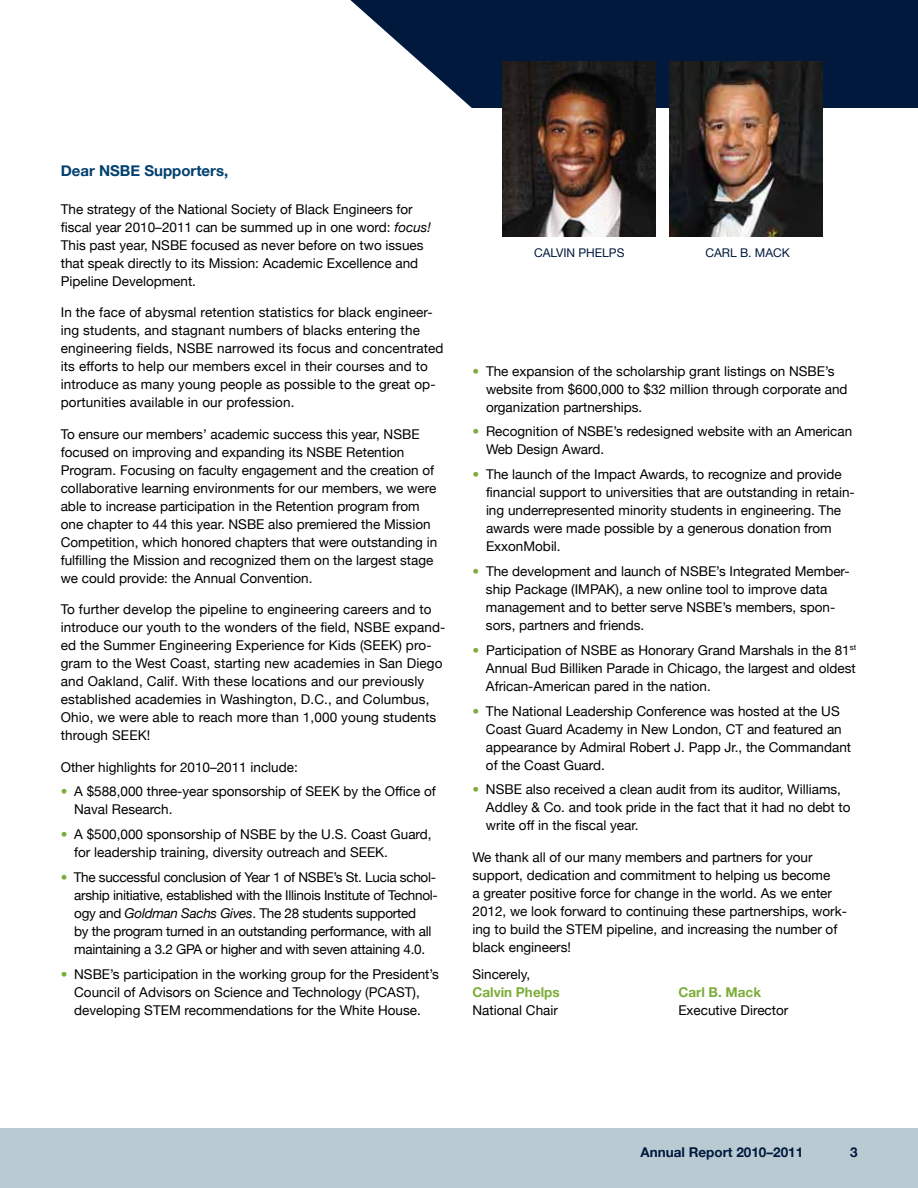
<style>
.page{position:relative;width:918px;height:1188px;background:#fff}
.page>*{position:absolute;margin:0;border:0;box-sizing:border-box;transform-origin:0 0}
.t1{font:700 15px "Helvetica Neue";color:#00406e}
.t2{font:13.5px/18px "Helvetica Neue";color:#000}
.t3{font:13.5px/18px "Helvetica Neue";letter-spacing:-.02em;color:#000}
.t4{font:700 13.5px "Helvetica Neue";color:#7cac39}
.t5{font:700 13.5px "Helvetica Neue";color:#00193d}
.t6{font:12px "Helvetica Neue";color:#00193d}
.s1{font-style:italic}
.s2{color:#7cac39}
</style>
<div class="page">
<div style="left:0;top:1128px;width:918px;height:60px;background:#bacad3"></div>
<svg style="left:350px;top:0;width:568px;height:108px;background:#233957"></svg>
<img style="left:502px;top:62px;width:153px;height:175px">
<img style="left:669px;top:62px;width:153px;height:175px">
<p class="t1" style="left:61px;top:161px;width:169px">Dear NSBE Supporters,</p>
<p class="t2" style="left:61px;top:200px;width:372px">The strategy of the National Society of Black Engineers for fiscal year 2010–2011 can be summed up in one word: <span class="s1">focus!<br></span>This past year, NSBE focused as never before on two issues that speak directly to its Mission: Academic Excellence and Pipeline Development.</p>
<p class="t2" style="left:61px;top:303px;width:384px">In the face of abysmal retention statistics for black engineer&shy;ing students, and stagnant numbers of blacks entering the engineering fields, NSBE narrowed its focus and concentrated its efforts to help our members excel in their courses and to introduce as many young people as possible to the great op&shy;portunities available in our profession.</p>
<p class="t2" style="left:61px;top:425px;width:378px">To ensure our members’ academic success this year, NSBE focused on improving and expanding its NSBE Retention Program. Focusing on faculty engagement and the creation of collaborative learning environments for our members, we were able to increase participation in the Retention program from one chapter to 44 this year. NSBE also premiered the Mission Competition, which honored chapters that were outstanding in fulfilling the Mission and recognized them on the largest stage we could provide: the Annual Convention.</p>
<p class="t2" style="left:61px;top:600px;width:386px">To further develop the pipeline to engineering careers and to introduce our youth to the wonders of the field, NSBE expand&shy;ed the Summer Engineering Experience for Kids (SEEK) pro&shy;gram to the West Coast, starting new academies in San Diego and Oakland, Calif. With these locations and our previously established academies in Washington, D.C., and Columbus, Ohio, we were able to reach more than 1,000 young students through SEEK!</p>
<p class="t2" style="left:61px;top:758px;width:239px">Other highlights for 2010–2011 include:</p>
<p class="t2" style="left:74px;top:782px;width:363px;text-indent:-14px"><span class="s2">•</span> A $588,000 three-year sponsorship of SEEK by the Office of<br>Naval Research.</p>
<p class="t2" style="left:74px;top:825px;width:359px;text-indent:-14px"><span class="s2">•</span> A $500,000 sponsorship of NSBE by the U.S. Coast Guard, for leadership training, diversity outreach and SEEK.</p>
<p class="t3" style="left:74px;top:868px;width:365px;text-indent:-14px"><span class="s2">•</span> The successful conclusion of Year 1 of NSBE’s St. Lucia schol&shy;arship initiative, established with the Illinois Institute of Technol&shy;ogy and <span class="s1">Goldman Sachs Gives</span>. The 28 students supported<br>by the program turned in an outstanding performance, with all maintaining a 3.2 GPA or higher and with seven attaining 4.0.</p>
<p class="t2" style="left:61px;top:965px;width:380px;text-align:center"><span class="s2">•</span> NSBE’s participation in the working group for the President’s<br>Council of Advisors on Science and Technology (PCAST), developing STEM recommendations for the White House.</p>
<p class="t6" style="left:534px;top:245px;width:61px">Calvin Phelps</p>
<p class="t6" style="left:705px;top:245px;width:18px">Carl</p>
<p class="t6" style="left:740px;top:245px;width:35px">B. Mack</p>
<p class="t2" style="left:486px;top:362px;width:363px;text-indent:-14px"><span class="s2">•</span> The expansion of the scholarship grant listings on NSBE’s website from $600,000 to $32 million through corporate and organization partnerships.</p>
<p class="t2" style="left:486px;top:422px;width:368px;text-indent:-14px"><span class="s2">•</span> Recognition of NSBE’s redesigned website with an American<br>Web Design Award.</p>
<p class="t2" style="left:486px;top:465px;width:370px;text-indent:-14px"><span class="s2">•</span> The launch of the Impact Awards, to recognize and provide financial support to universities that are outstanding in retain&shy;ing underrepresented minority students in engineering. The awards were made possible by a generous donation from ExxonMobil.</p>
<p class="t2" style="left:486px;top:562px;width:365px;text-indent:-13px"><span class="s2">•</span> The development and launch of NSBE’s Integrated Member&shy;ship Package (IMPAK), a new online tool to improve data management and to better serve NSBE’s members, spon&shy;sors, partners and friends.</p>
<p class="t2" style="left:486px;top:640px;width:372px;text-align:justify;text-indent:-13px"><span class="s2">•</span> Participation of NSBE as Honorary Grand Marshals in the 81<sup>st </sup>Annual Bud Billiken Parade in Chicago, the largest and oldest African-American pared in the nation.</p>
<p class="t2" style="left:486px;top:702px;width:367px;text-indent:-14px"><span class="s2">•</span> The National Leadership Conference was hosted at the US Coast Guard Academy in New London, CT and featured an appearance by Admiral Robert J. Papp Jr., the Commandant of the Coast Guard.</p>
<p class="t2" style="left:486px;top:780px;width:366px;text-indent:-14px"><span class="s2">•</span> NSBE also received a clean audit from its auditor, Williams,<br>Addley &amp; Co. and took pride in the fact that it had no debt to write off in the fiscal year.</p>
<p class="t2" style="left:472px;top:848px;width:376px">We thank all of our many members and partners for your support, dedication and commitment to helping us become<br>a greater positive force for change in the world. As we enter 2012, we look forward to continuing these partnerships, work&shy;ing to build the STEM pipeline, and increasing the number of black engineers!</p>
<p class="t2" style="left:472px;top:965px;width:59px">Sincerely,</p>
<p class="t4" style="left:472px;top:984px;width:89px">Calvin Phelps</p>
<p class="t2" style="left:472px;top:1001px;width:87px">National Chair</p>
<p class="t4" style="left:678px;top:984px;width:84px">Carl B. Mack</p>
<p class="t2" style="left:678px;top:1001px;width:111px">Executive Director</p>
<p class="t5" style="left:640px;top:1144px;width:164px">Annual Report 2010–2011</p>
<p class="t5" style="left:850px;top:1144px;width:9px">3</p>
</div>
